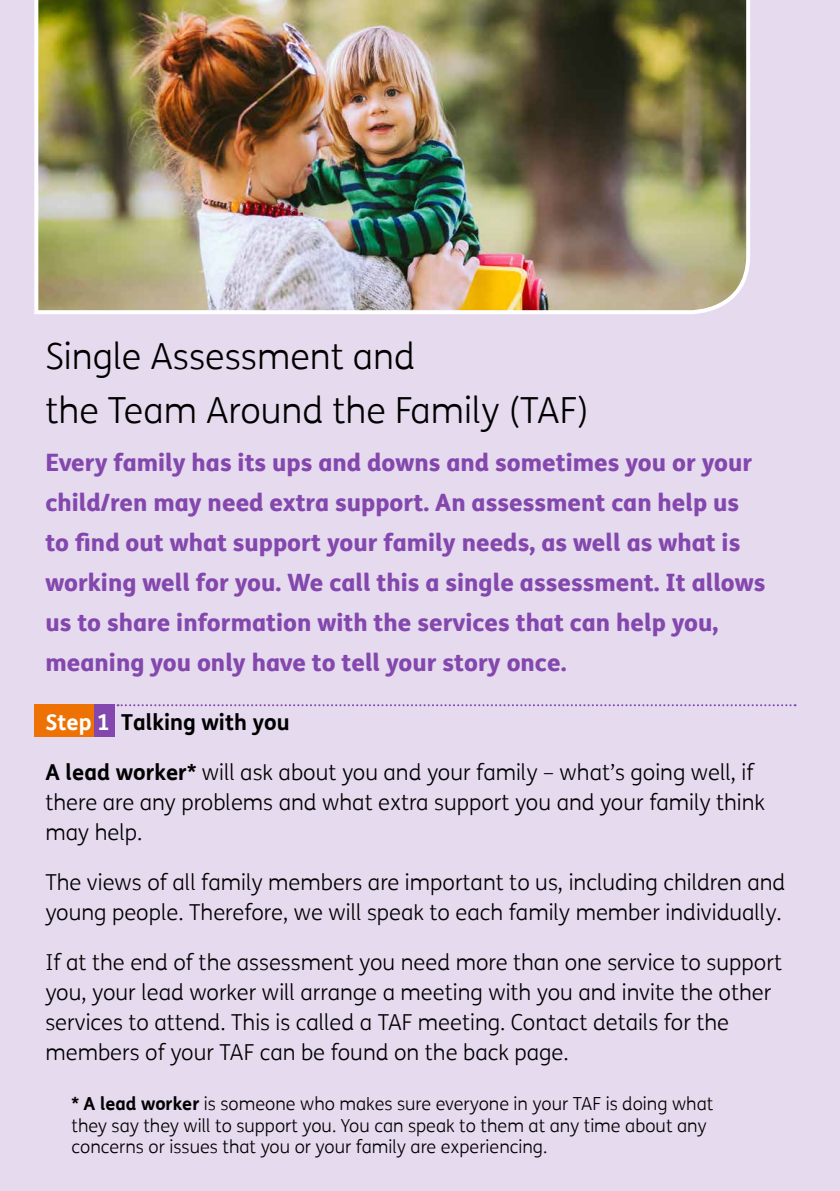
<style>
.page{position:relative;width:840px;height:1191px;background:#fff}
.page>*{position:absolute;margin:0;border:0;box-sizing:border-box;transform-origin:0 0}
.t1{font:300 36px/54px "FS Me";color:#000}
.t2{font:800 24px/40px "FS Me";color:#8347ad}
.t3{font:300 22px/30px "FS Me";color:#000}
.t4{font:700 22px "FS Me";color:#000}
.t5{font:300 18px/21.6px "FS Me";color:#000}
.s1{color:#fff}
.s2{font-weight:700}
</style>
<div class="page">
<div style="left:0;top:0;width:839px;height:1191px;background:#e6daef"></div>
<svg style="left:117px;top:704px;width:678px;height:2px"></svg>
<img style="left:34px;top:0;width:716px;height:314px">
<div style="left:34px;top:704px;width:60px;height:32px;background:#ee7203"></div>
<div style="left:94px;top:704px;width:20px;height:32px;background:#8347ad"></div>
<h1 class="t1" style="left:45px;top:330px;width:544px">Single Assessment and<br>the Team Around the Family (TAF)</h1>
<p class="t2" style="left:45px;top:443px;width:708px">Every family has its ups and downs and sometimes you or your child/ren may need extra support. An assessment can help us</p>
<p class="t2" style="left:45px;top:523px;width:696px">to find out what support your family needs, as well as what is</p>
<p class="t2" style="left:45px;top:563px;width:721px">working well for you. We call this a single assessment. It allows</p>
<p class="t2" style="left:45px;top:603px;width:674px">us to share information with the services that can help you,</p>
<p class="t2" style="left:45px;top:643px;width:522px">meaning you only have to tell your story once.</p>
<p class="t4" style="left:45px;top:708px;width:246px"><span class="s1">Step 1</span> Talking with you</p>
<p class="t3" style="left:45px;top:757px;width:720px"><span class="s2">A lead worker*</span> will ask about you and your family – what’s going well, if there are any problems and what extra support you and your family think may help.</p>
<p class="t3" style="left:45px;top:867px;width:741px">The views of all family members are important to us, including children and young people. Therefore, we will speak to each family member individually.</p>
<p class="t3" style="left:45px;top:947px;width:737px">If at the end of the assessment you need more than one service to support you, your lead worker will arrange a meeting with you and invite the other services to attend. This is called a TAF meeting. Contact details for the members of your TAF can be found on the back page.</p>
<p class="t5" style="left:71px;top:1093px;width:643px"><span class="s2">* A lead worker</span> is someone who makes sure everyone in your TAF is doing what they say they will to support you. You can speak to them at any time about any concerns or issues that you or your family are experiencing.</p>
</div>
